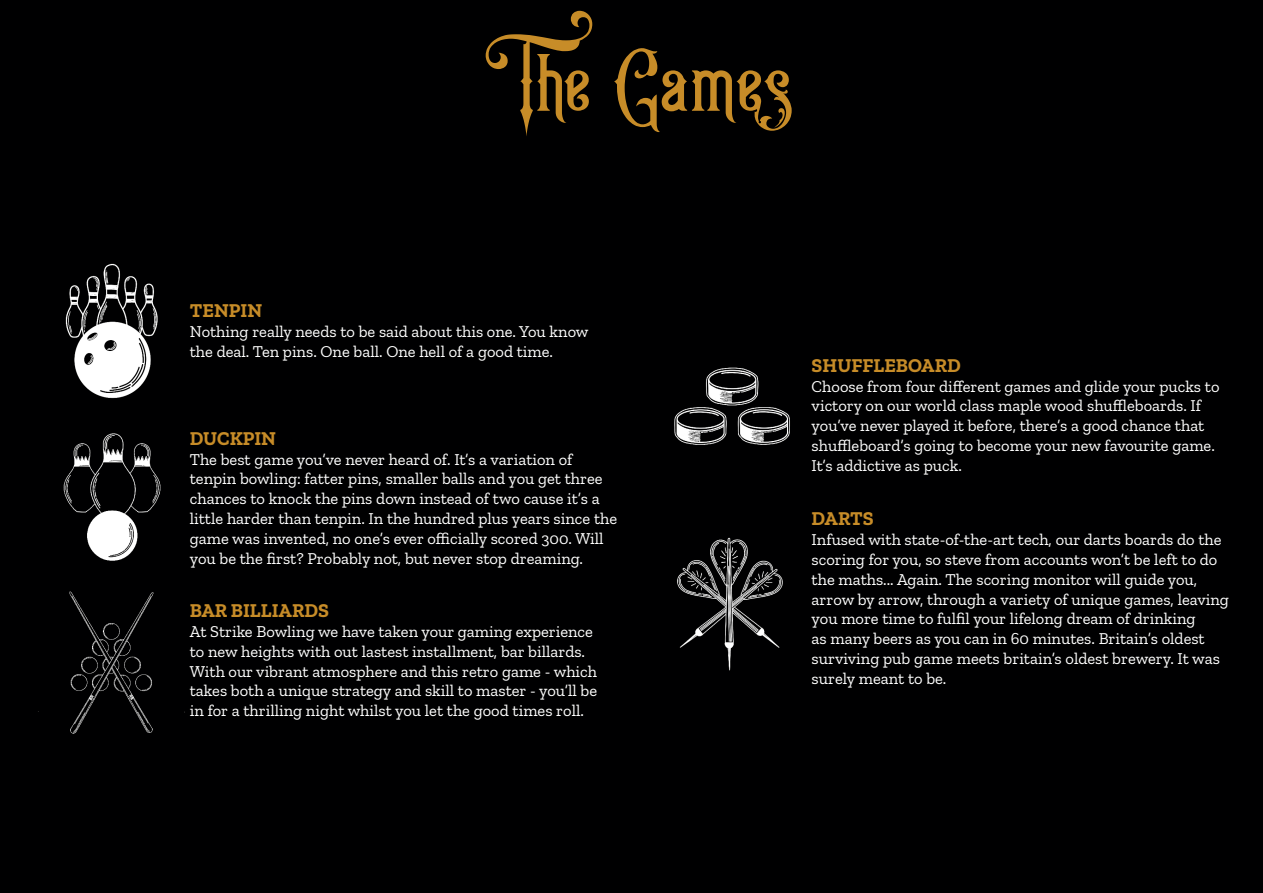
<style>
.page{position:relative;width:1263px;height:893px;background:#000001}
.page>*{position:absolute;margin:0;border:0;box-sizing:border-box;transform-origin:0 0}
.t1{font:114px "King Edward";color:#c78c28}
.t2{font:700 19.5px "Zilla Slab";color:#c78c28}
.t3{font:16.5px/19.8px "Zilla Slab";color:#fff}
</style>
<div class="page">
<img style="left:63px;top:433px;width:98px;height:128px">
<img style="left:38px;top:591px;width:147px;height:143px">
<img style="left:677px;top:537px;width:106px;height:134px">
<img style="left:674px;top:367px;width:116px;height:78px">
<img style="left:65px;top:263px;width:93px;height:136px">
<p class="t1" style="left:483px;top:-1px;width:310px">The Games</p>
<p class="t2" style="left:190px;top:300px;width:74px">TENPIN</p>
<p class="t3" style="left:190px;top:322px;width:400px">Nothing really needs to be said about this one. You know the deal. Ten pins. One ball. One hell of a good time.</p>
<p class="t2" style="left:190px;top:427px;width:88px">DUCKPIN</p>
<p class="t3" style="left:190px;top:449px;width:429px">The best game you’ve never heard of. It’s a variation of tenpin bowling: fatter pins, smaller balls and you get three chances to knock the pins down instead of two cause it’s a little harder than tenpin. In the hundred plus years since the game was invented, no one’s ever officially scored 300. Will you be the first? Probably not, but never stop dreaming.</p>
<p class="t2" style="left:190px;top:600px;width:141px">BAR BILLIARDS</p>
<p class="t3" style="left:190px;top:622px;width:409px">At Strike Bowling we have taken your gaming experience to new heights with out lastest installment, bar billards.<br>With our vibrant atmosphere and this retro game - which takes both a unique strategy and skill to master - you’ll be in for a thrilling night whilst you let the good times roll.</p>
<p class="t2" style="left:812px;top:354px;width:151px">SHUFFLEBOARD</p>
<p class="t3" style="left:812px;top:376px;width:409px">Choose from four different games and glide your pucks to victory on our world class maple wood shuffleboards. If you’ve never played it before, there’s a good chance that shuffleboard’s going to become your new favourite game.<br>It’s addictive as puck.</p>
<p class="t2" style="left:812px;top:508px;width:64px">DARTS</p>
<p class="t3" style="left:812px;top:530px;width:419px">Infused with state-of-the-art tech, our darts boards do the scoring for you, so steve from accounts won’t be left to do the maths... Again. The scoring monitor will guide you, arrow by arrow, through a variety of unique games, leaving you more time to fulfil your lifelong dream of drinking<br>as many beers as you can in 60 minutes. Britain’s oldest surviving pub game meets britain’s oldest brewery. It was surely meant to be.</p>
</div>
